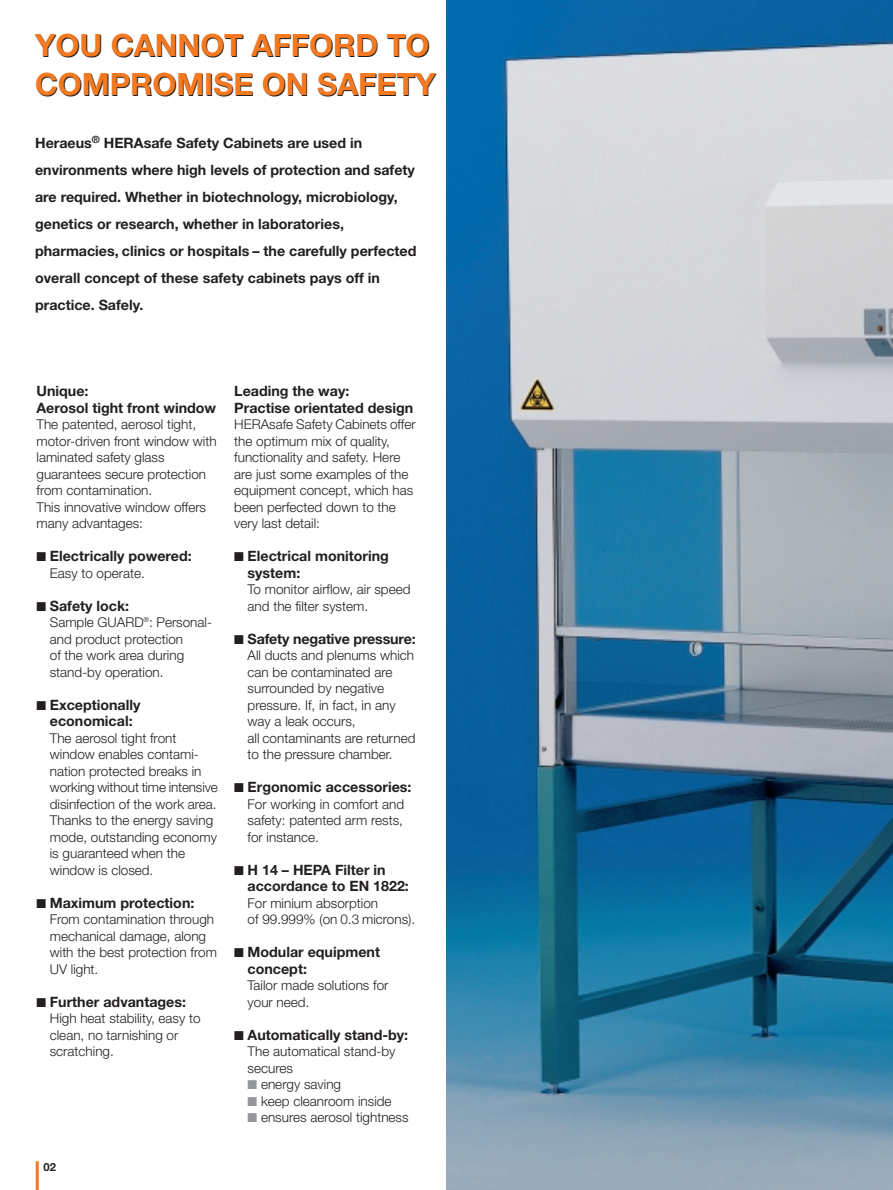
<style>
.page{position:relative;width:893px;height:1190px;background:#fff}
.page>*{position:absolute;margin:0;border:0;box-sizing:border-box;transform-origin:0 0}
.t1{font:700 30.75px/39px "Helvetica Neue";color:#231f20}
.t2{font:700 14.25px/16.5px "Helvetica Neue";color:#231f20}
.t3{font:300 13.5px/16.5px "Helvetica Neue";color:#231f20}
.t4{font:700 11.25px "Helvetica Neue";color:#231f20}
.s1{color:#939598}
</style>
<div class="page">
<img style="left:446px;top:0;width:446px;height:1189px">
<hr style="left:36px;top:1161px;width:3px;height:28px;background:#f47921">
<h1 class="t1" style="left:36px;top:29px;width:402px">YOU CANNOT AFFORD TO<br>COMPROMISE ON SAFETY</h1>
<p class="t2" style="left:35px;top:131px;width:383px;line-height:27px">Heraeus<sup>®</sup> HERAsafe Safety Cabinets are used in environments where high levels of protection and safety are required. Whether in biotechnology, microbiology, genetics or research, whether in laboratories, pharmacies, clinics or hospitals – the carefully perfected overall concept of these safety cabinets pays off in practice. Safely.</p>
<p class="t2" style="left:36px;top:384px;width:181px">Unique:<br>Aerosol tight front window</p>
<p class="t3" style="left:36px;top:417px;width:182px">The patented, aerosol tight, motor-driven front window with laminated safety glass guarantees secure protection from contamination.<br>This innovative window offers many advantages:</p>
<p class="t2" style="left:36px;top:549px;width:157px">■ Electrically powered:</p>
<p class="t3" style="left:50px;top:566px;width:97px">Easy to operate.</p>
<p class="t2" style="left:36px;top:598px;width:94px">■ Safety lock:</p>
<p class="t3" style="left:50px;top:615px;width:164px">Sample GUARD<sup>®</sup>: Personal&shy;and product protection<br>of the work area during stand-by operation.</p>
<p class="t2" style="left:36px;top:697px;width:106px;text-align:center">■ Exceptionally economical:</p>
<p class="t3" style="left:50px;top:731px;width:169px">The aerosol tight front window enables contami&shy;nation protected breaks in working without time intensive disinfection of the work area.<br>Thanks to the energy saving mode, outstanding economy is guaranteed when the window is closed.</p>
<p class="t2" style="left:36px;top:895px;width:159px">■ Maximum protection:</p>
<p class="t3" style="left:50px;top:912px;width:169px">From contamination through mechanical damage, along with the best protection from<br>UV light.</p>
<p class="t2" style="left:36px;top:994px;width:151px">■ Further advantages:</p>
<p class="t3" style="left:50px;top:1011px;width:152px">High heat stability, easy to clean, no tarnishing or scratching.</p>
<p class="t4" style="left:44px;top:1162px;width:14px">02</p>
<p class="t2" style="left:234px;top:384px;width:180px">Leading the way:<br>Practise orientated design</p>
<p class="t3" style="left:234px;top:417px;width:183px">HERAsafe Safety Cabinets offer the optimum mix of quality, functionality and safety. Here are just some examples of the equipment concept, which has been perfected down to the very last detail:</p>
<p class="t2" style="left:247px;top:549px;width:143px;text-indent:-13px">■ Electrical monitoring system:</p>
<p class="t3" style="left:247px;top:582px;width:164px">To monitor airflow, air speed and the filter system.</p>
<p class="t2" style="left:234px;top:631px;width:183px">■ Safety negative pressure:</p>
<p class="t3" style="left:247px;top:648px;width:169px">All ducts and plenums which can be contaminated are surrounded by negative pressure. If, in fact, in any way a leak occurs,<br>all contaminants are returned to the pressure chamber.</p>
<p class="t2" style="left:234px;top:780px;width:179px">■ Ergonomic accessories:</p>
<p class="t3" style="left:247px;top:797px;width:158px;text-align:justify">For working in comfort and safety: patented arm rests, for instance.</p>
<p class="t2" style="left:247px;top:862px;width:163px;text-indent:-13px">■ H 14 – HEPA Filter in accordance to EN 1822:</p>
<p class="t3" style="left:247px;top:896px;width:169px">For minium absorption<br>of 99.999% (on 0.3 microns).</p>
<p class="t2" style="left:247px;top:945px;width:134px;text-indent:-13px">■ Modular equipment concept:</p>
<p class="t3" style="left:247px;top:978px;width:142px">Tailor made solutions for your need.</p>
<p class="t2" style="left:234px;top:1027px;width:175px">■ Automatically stand-by:</p>
<p class="t3" style="left:247px;top:1044px;width:149px">The automatical stand-by secures</p>
<p class="t3" style="left:247px;top:1077px;width:95px"><span class="s1">■</span> energy saving</p>
<p class="t3" style="left:247px;top:1094px;width:145px"><span class="s1">■</span> keep cleanroom inside</p>
<p class="t3" style="left:247px;top:1110px;width:162px"><span class="s1">■</span> ensures aerosol tightness</p>
</div>
